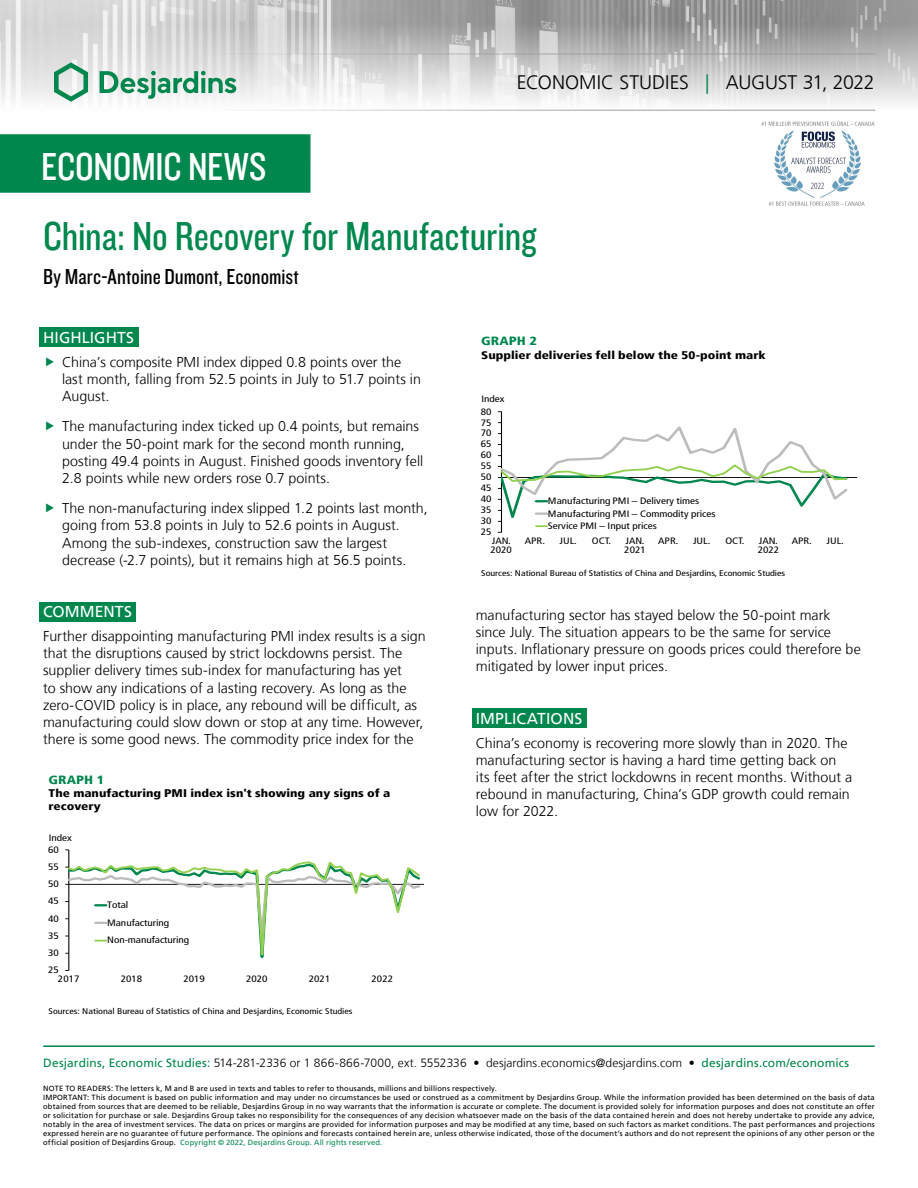
<style>
.page{position:relative;width:918px;height:1188px;background:#fff}
.page>*{position:absolute;margin:0;border:0;box-sizing:border-box;transform-origin:0 0}
.t1{font:42px "Knockout 29 Junior Ltweight";color:#00874e}
.t2{font:40.5px "Knockout 29 Junior Ltweight";letter-spacing:-.005em;color:#fff}
.t3{font:22.5px "Knockout 29 Junior Ltweight";color:#000}
.t4{font:300 19.5px "Frutiger LT";letter-spacing:-.005em;color:#000}
.t5{font:15.75px "Frutiger LT";letter-spacing:.005em;color:#fff}
.t6{font:300 14.25px/17.1px "Frutiger LT";color:#000}
.t7{font:300 12px "Frutiger LT";letter-spacing:.005em;color:#000}
.t8{font:900 condensed 12px "Frutiger LT";color:#00874e;scale:1.2 1}
.t9{font:900 condensed 11.1px/13.2px "Frutiger LT";color:#000;scale:1.2 1}
.t10{font:condensed 9.3px/12.5px "Frutiger LT";color:#000;scale:1.2 1}
.t11{font:condensed 8.25px "Frutiger LT";color:#000;scale:1.2 1}
.t12{font:7.5px/9px "Frutiger LT";letter-spacing:.02em;color:#000}
.s1{color:#00874e}
.s2{font-weight:400;color:#00874e}
</style>
<div class="page">
<img style="left:0;top:0;width:918px;height:164px">
<hr style="left:43px;top:54px;width:832px;height:1px;background:#9d9d9c">
<hr style="left:43px;top:110px;width:832px;height:1px;background:#9d9d9c">
<svg style="left:54px;top:62px;width:34px;height:40px"></svg>
<svg style="left:100px;top:71px;width:136px;height:28px"></svg>
<div style="left:0;top:135px;width:310px;height:57px;background:#00874e"></div>
<div style="left:0;top:134px;width:310px;height:59px;border:2px solid #00874e"></div>
<hr style="left:43px;top:1045px;width:832px;height:2px;background:#00874e">
<div style="left:39px;top:327px;width:99px;height:20px;background:#00874e"></div>
<div style="left:39px;top:602px;width:97px;height:19px;background:#00874e"></div>
<div style="left:472px;top:708px;width:114px;height:20px;background:#00874e"></div>
<hr style="left:501px;top:412px;width:1px;height:120px;background:#000">
<hr style="left:502px;top:477px;width:355px;height:1px;background:#000">
<svg style="left:498px;top:422px;width:352px;height:111px"></svg>
<img style="left:761px;top:121px;width:114px;height:85px">
<hr style="left:69px;top:850px;width:1px;height:120px;background:#000">
<hr style="left:69px;top:884px;width:355px;height:1px;background:#000">
<svg style="left:65px;top:859px;width:358px;height:112px"></svg>
<h2 class="t2" style="left:41px;top:140px;width:227px">ECONOMIC NEWS</h2>
<h3 class="t4" style="left:517px;top:72px;width:360px">ECONOMIC STUDIES <span class="s1">|</span> AUGUST 31, 2022</h3>
<h1 class="t1" style="left:43px;top:209px;width:495px">China: No Recovery for Manufacturing</h1>
<h3 class="t3" style="left:43px;top:262px;width:257px">By Marc-Antoine Dumont, Economist</h3>
<p class="t5" style="left:43px;top:328px;width:92px">HIGHLIGHTS</p>
<p class="t6" style="left:62px;top:353px;width:360px">China’s composite PMI index dipped 0.8 points over the last month, falling from 52.5 points in July to 51.7 points in<br>August.</p>
<p class="t6" style="left:62px;top:418px;width:363px">The manufacturing index ticked up 0.4 points, but remains under the 50-point mark for the second month running, posting 49.4 points in August. Finished goods inventory fell 2.8 points while new orders rose 0.7 points.</p>
<p class="t6" style="left:62px;top:500px;width:367px">The non-manufacturing index slipped 1.2 points last month, going from 53.8 points in July to 52.6 points in August.<br>Among the sub-indexes, construction saw the largest decrease (-2.7 points), but it remains high at 56.5 points.</p>
<p class="t5" style="left:43px;top:603px;width:90px">COMMENTS</p>
<p class="t6" style="left:43px;top:628px;width:384px">Further disappointing manufacturing PMI index results is a sign that the disruptions caused by strict lockdowns persist. The supplier delivery times sub-index for manufacturing has yet<br>to show any indications of a lasting recovery. As long as the zero-COVID policy is in place, any rebound will be difficult, as manufacturing could slow down or stop at any time. However, there is some good news. The commodity price index for the</p>
<p class="t8" style="left:49px;top:772px;width:48px">GRAPH 1</p>
<p class="t9" style="left:49px;top:787px;width:286px">The manufacturing PMI index isn't showing any signs of a recovery</p>
<p class="t10" style="left:49px;top:831px;width:21px">Index</p>
<p class="t10" style="left:48px;top:843px;width:10px">60</p>
<p class="t10" style="left:48px;top:861px;width:10px">55</p>
<p class="t10" style="left:48px;top:878px;width:10px">50</p>
<p class="t10" style="left:48px;top:895px;width:10px">45</p>
<p class="t10" style="left:48px;top:912px;width:10px">40</p>
<p class="t10" style="left:48px;top:930px;width:10px">35</p>
<p class="t10" style="left:48px;top:947px;width:10px">30</p>
<p class="t10" style="left:48px;top:964px;width:10px">25</p>
<p class="t10" style="left:107px;top:896px;width:70px;line-height:17.7px">Total<br>Manufacturing<br>Non-manufacturing</p>
<p class="t10" style="left:58px;top:973px;width:19px">2017</p>
<p class="t10" style="left:121px;top:973px;width:19px">2018</p>
<p class="t10" style="left:183px;top:973px;width:19px">2019</p>
<p class="t10" style="left:246px;top:973px;width:19px">2020</p>
<p class="t10" style="left:309px;top:973px;width:19px">2021</p>
<p class="t10" style="left:372px;top:973px;width:19px">2022</p>
<p class="t11" style="left:49px;top:1006px;width:255px">Sources: National Bureau of Statistics of China and Desjardins, Economic Studies</p>
<p class="t8" style="left:481px;top:334px;width:48px">GRAPH 2</p>
<p class="t9" style="left:481px;top:348px;width:239px">Supplier deliveries fell below the 50-point mark</p>
<p class="t10" style="left:481px;top:393px;width:21px">Index</p>
<p class="t10" style="left:481px;top:405px;width:10px">80</p>
<p class="t10" style="left:481px;top:416px;width:10px">75</p>
<p class="t10" style="left:481px;top:427px;width:10px">70</p>
<p class="t10" style="left:481px;top:438px;width:10px">65</p>
<p class="t10" style="left:481px;top:449px;width:10px">60</p>
<p class="t10" style="left:481px;top:460px;width:10px">55</p>
<p class="t10" style="left:481px;top:471px;width:10px">50</p>
<p class="t10" style="left:481px;top:482px;width:10px">45</p>
<p class="t10" style="left:481px;top:493px;width:10px">40</p>
<p class="t10" style="left:481px;top:504px;width:10px">35</p>
<p class="t10" style="left:481px;top:515px;width:10px">30</p>
<p class="t10" style="left:481px;top:526px;width:10px">25</p>
<p class="t10" style="left:548px;top:495px;width:141px">Manufacturing PMI – Delivery times<br>Manufacturing PMI – Commodity prices<br>Service PMI – Input prices</p>
<p class="t10" style="left:492px;top:535px;width:17px">JAN.</p>
<p class="t10" style="left:525px;top:535px;width:18px">APR.</p>
<p class="t10" style="left:560px;top:535px;width:16px">JUL.</p>
<p class="t10" style="left:592px;top:535px;width:18px">OCT.</p>
<p class="t10" style="left:625px;top:535px;width:17px">JAN.</p>
<p class="t10" style="left:658px;top:535px;width:18px">APR.</p>
<p class="t10" style="left:693px;top:535px;width:16px">JUL.</p>
<p class="t10" style="left:725px;top:535px;width:18px">OCT.</p>
<p class="t10" style="left:759px;top:535px;width:17px">JAN.</p>
<p class="t10" style="left:792px;top:535px;width:18px">APR.</p>
<p class="t10" style="left:827px;top:535px;width:16px">JUL.</p>
<p class="t10" style="left:490px;top:543px;width:19px">2020</p>
<p class="t10" style="left:624px;top:543px;width:19px">2021</p>
<p class="t10" style="left:758px;top:543px;width:19px">2022</p>
<p class="t11" style="left:481px;top:568px;width:255px">Sources: National Bureau of Statistics of China and Desjardins, Economic Studies</p>
<p class="t6" style="left:476px;top:607px;width:386px">manufacturing sector has stayed below the 50-point mark since July. The situation appears to be the same for service inputs. Inflationary pressure on goods prices could therefore be mitigated by lower input prices.</p>
<p class="t5" style="left:476px;top:709px;width:108px">IMPLICATIONS</p>
<p class="t6" style="left:476px;top:735px;width:378px">China’s economy is recovering more slowly than in 2020. The manufacturing sector is having a hard time getting back on its feet after the strict lockdowns in recent months. Without a rebound in manufacturing, China’s GDP growth could remain low for 2022.</p>
<p class="t7" style="left:43px;top:1056px;width:808px"><span class="s2">Desjardins, Economic Studies:</span> 514‑281‑2336 or 1 866‑866‑7000, ext. 5552336 • desjardins.economics@desjardins.com • <span class="s2">desjardins.com/economics</span></p>
<p class="t12" style="left:43px;top:1084px;width:833px">NOTE TO READERS: The letters k, M and B are used in texts and tables to refer to thousands, millions and billions respectively.<br>IMPORTANT: This document is based on public information and may under no circumstances be used or construed as a commitment by Desjardins Group. While the information provided has been determined on the basis of data obtained from sources that are deemed to be reliable, Desjardins Group in no way warrants that the information is accurate or complete. The document is provided solely for information purposes and does not constitute an offer or solicitation for purchase or sale. Desjardins Group takes no responsibility for the consequences of any decision whatsoever made on the basis of the data contained herein and does not hereby undertake to provide any advice, notably in the area of investment services. The data on prices or margins are provided for information purposes and may be modified at any time, based on such factors as market conditions. The past performances and projections expressed herein are no guarantee of future performance. The opinions and forecasts contained herein are, unless otherwise indicated, those of the document’s authors and do not represent the opinions of any other person or the official position of Desjardins Group. <span class="s1">Copyright © 2022, Desjardins Group. All rights reserved.</span></p>
</div>
